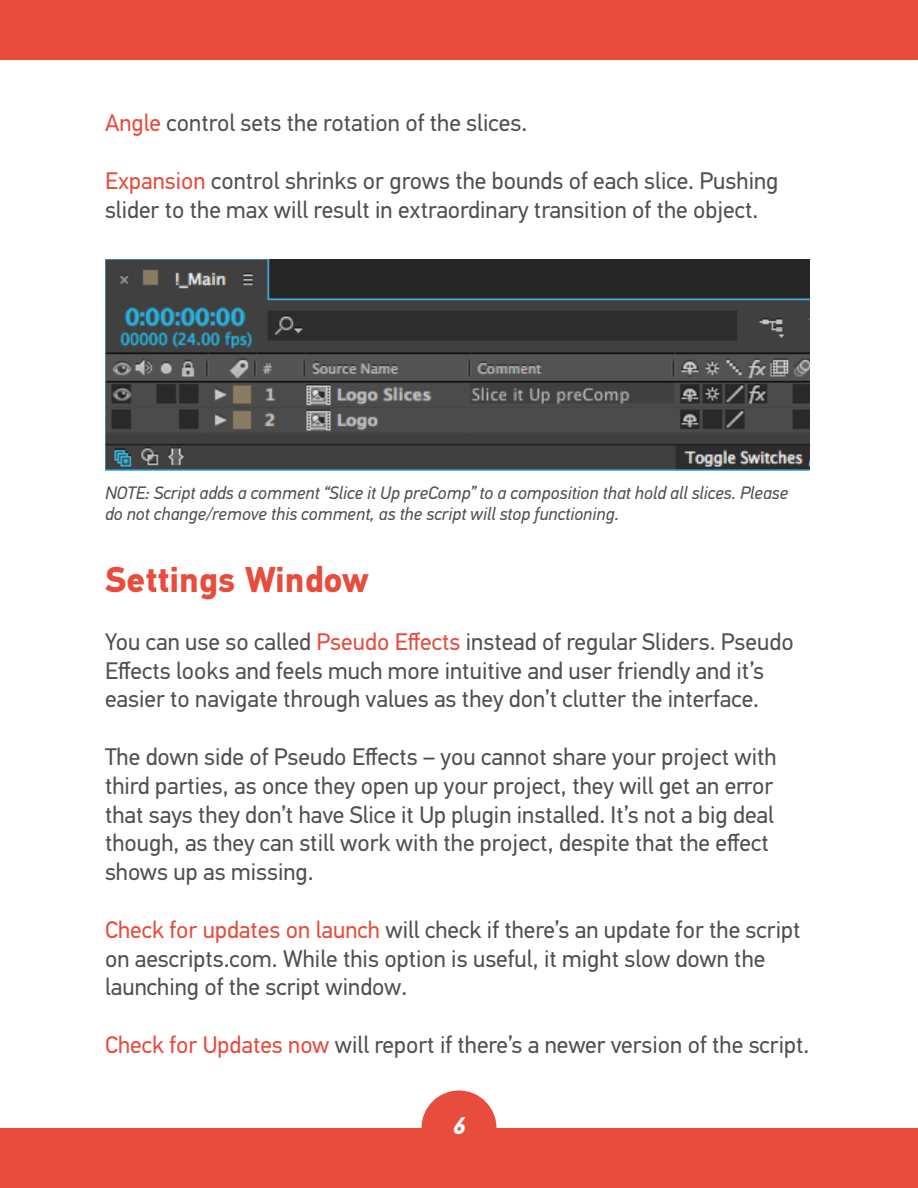
<style>
.page{position:relative;width:918px;height:1188px;background:#fff}
.page>*{position:absolute;margin:0;border:0;box-sizing:border-box;transform-origin:0 0}
.t1{font:700 36px "PF Din Text Pro";color:#e74c3c}
.t2{font:24px/28.8px "PF Din Text Pro";color:#505050}
.t3{font:italic 700 24px "PF Din Text Pro";color:#fff}
.t4{font:italic 18px/21.6px "PF Din Text Pro";color:#505050}
.s1{color:#e74c3c}
</style>
<div class="page">
<div style="left:0;top:0;width:918px;height:60px;background:#e74c3c"></div>
<div style="left:0;top:1128px;width:918px;height:60px;background:#e74c3c"></div>
<div style="left:422px;top:1090px;width:74px;height:76px;background:#e74c3c;border-radius:50%"></div>
<img style="left:105px;top:260px;width:705px;height:211px">
<p class="t2" style="left:105px;top:109px;width:424px"><span class="s1">Angle</span> control sets the rotation of the slices.</p>
<p class="t2" style="left:105px;top:167px;width:675px"><span class="s1">Expansion</span> control shrinks or grows the bounds of each slice. Pushing slider to the max will result in extraordinary transition of the object.</p>
<p class="t4" style="left:105px;top:482px;width:685px">NOTE: Script adds a comment “Slice it Up preComp” to a composition that hold all slices. Please do not change/remove this comment, as the script will stop functioning.</p>
<h1 class="t1" style="left:105px;top:558px;width:265px">Settings Window</h1>
<p class="t2" style="left:105px;top:627px;width:690px">You can use so called <span class="s1">Pseudo Effects</span> instead of regular Sliders. Pseudo<br>Effects looks and feels much more intuitive and user friendly and it’s easier to navigate through values as they don’t clutter the interface.</p>
<p class="t2" style="left:105px;top:743px;width:673px">The down side of Pseudo Effects – you cannot share your project with third parties, as once they open up your project, they will get an error that says they don’t have Slice it Up plugin installed. It’s not a big deal though, as they can still work with the project, despite that the effect shows up as missing.</p>
<p class="t2" style="left:105px;top:915px;width:697px"><span class="s1">Check for updates on launch</span> will check if there’s an update for the script on aescripts.com. While this option is useful, it might slow down the launching of the script window.</p>
<p class="t2" style="left:105px;top:1031px;width:706px"><span class="s1">Check for Updates now</span> will report if there’s a newer version of the script.</p>
<p class="t3" style="left:453px;top:1111px;width:15px">6</p>
</div>
